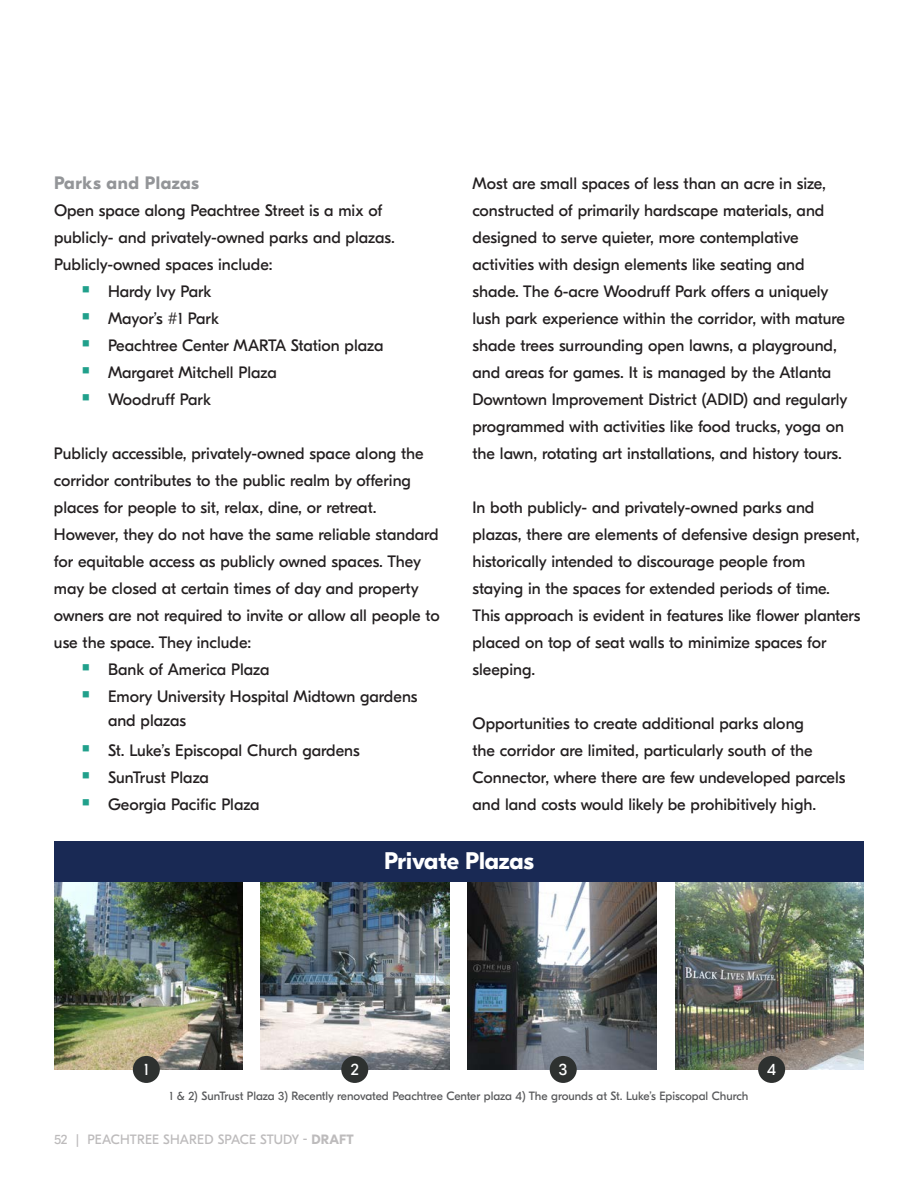
<style>
.page{position:relative;width:918px;height:1188px;background:#fff}
.page>*{position:absolute;margin:0;border:0;box-sizing:border-box;transform-origin:0 0}
.Body_-_unaligned_whi{font:700 24px "GT Eesti Display";color:#fff}
.Heading_3{font:700 18px "GT Eesti Display";letter-spacing:.03em;color:#939598}
.Body{font:16.5px/27px "GT Eesti Display";color:#231f20}
.Body_-_unaligned_whi-2{font:16.5px "GT Eesti Display";color:#fff}
.t1{font:13.5px "GT Eesti Display";letter-spacing:.01em;color:#bdbbbc}
.Caption_-_grey{font:12px "GT Eesti Display";color:#58595b}
.s1{font-weight:700}
</style>
<div class="page">
<img style="left:261px;top:882px;width:189px;height:187px">
<img style="left:468px;top:882px;width:189px;height:187px">
<img style="left:675px;top:882px;width:189px;height:187px">
<img style="left:54px;top:882px;width:189px;height:187px">
<div style="left:133px;top:1056px;width:27px;height:27px;background:#2e3130;border-radius:50%"></div>
<div style="left:341px;top:1056px;width:27px;height:27px;background:#2e3130;border-radius:50%"></div>
<div style="left:550px;top:1056px;width:27px;height:27px;background:#2e3130;border-radius:50%"></div>
<div style="left:758px;top:1056px;width:27px;height:27px;background:#2e3130;border-radius:50%"></div>
<div style="left:54px;top:842px;width:810px;height:40px;background:#192954"></div>
<p class="Heading_3" style="left:54px;top:173px;width:146px">Parks and Plazas</p>
<p class="Body" style="left:54px;top:197px;width:342px">Open space along Peachtree Street is a mix of publicly- and privately-owned parks and plazas.<br>Publicly-owned spaces include:</p>
<p class="Body" style="left:108px;top:278px;width:105px">Hardy Ivy Park</p>
<p class="Body" style="left:108px;top:305px;width:113px">Mayor’s #1 Park</p>
<p class="Body" style="left:108px;top:332px;width:277px">Peachtree Center MARTA Station plaza</p>
<p class="Body" style="left:108px;top:359px;width:170px">Margaret Mitchell Plaza</p>
<p class="Body" style="left:108px;top:386px;width:105px">Woodruff Park</p>
<p class="Body" style="left:54px;top:440px;width:387px">Publicly accessible, privately-owned space along the corridor contributes to the public realm by offering places for people to sit, relax, dine, or retreat.<br>However, they do not have the same reliable standard for equitable access as publicly owned spaces. They may be closed at certain times of day and property owners are not required to invite or allow all people to use the space. They include:</p>
<p class="Body" style="left:108px;top:656px;width:163px">Bank of America Plaza</p>
<p class="Body" style="left:108px;top:685px;width:311px;line-height:24px">Emory University Hospital Midtown gardens and plazas</p>
<p class="Body" style="left:108px;top:737px;width:253px">St. Luke’s Episcopal Church gardens</p>
<p class="Body" style="left:108px;top:764px;width:102px">SunTrust Plaza</p>
<p class="Body" style="left:108px;top:791px;width:153px">Georgia Pacific Plaza</p>
<p class="Body" style="left:473px;top:170px;width:377px">Most are small spaces of less than an acre in size, constructed of primarily hardscape materials, and designed to serve quieter, more contemplative activities with design elements like seating and shade. The 6-acre Woodruff Park offers a uniquely lush park experience within the corridor, with mature shade trees surrounding open lawns, a playground, and areas for games. It is managed by the Atlanta Downtown Improvement District (ADID) and regularly programmed with activities like food trucks, yoga on the lawn, rotating art installations, and history tours.</p>
<p class="Body" style="left:473px;top:494px;width:389px">In both publicly- and privately-owned parks and plazas, there are elements of defensive design present, historically intended to discourage people from<br>staying in the spaces for extended periods of time.<br>This approach is evident in features like flower planters placed on top of seat walls to minimize spaces for sleeping.</p>
<p class="Body" style="left:473px;top:710px;width:374px">Opportunities to create additional parks along<br>the corridor are limited, particularly south of the Connector, where there are few undeveloped parcels and land costs would likely be prohibitively high.</p>
<p class="Body_-_unaligned_whi" style="left:384px;top:847px;width:151px">Private Plazas</p>
<p class="Body_-_unaligned_whi-2" style="left:144px;top:1060px;width:7px">1</p>
<p class="Body_-_unaligned_whi-2" style="left:351px;top:1060px;width:10px">2</p>
<p class="Body_-_unaligned_whi-2" style="left:559px;top:1060px;width:10px">3</p>
<p class="Body_-_unaligned_whi-2" style="left:767px;top:1060px;width:10px">4</p>
<p class="Caption_-_grey" style="left:170px;top:1089px;width:580px">1 &amp; 2) SunTrust Plaza 3) Recently renovated Peachtree Center plaza 4) The grounds at St. Luke’s Episcopal Church</p>
<p class="t1" style="left:54px;top:1132px;width:301px">52 | PEACHTREE SHARED SPACE STUDY - <span class="s1">DRAFT</span></p>
</div>
